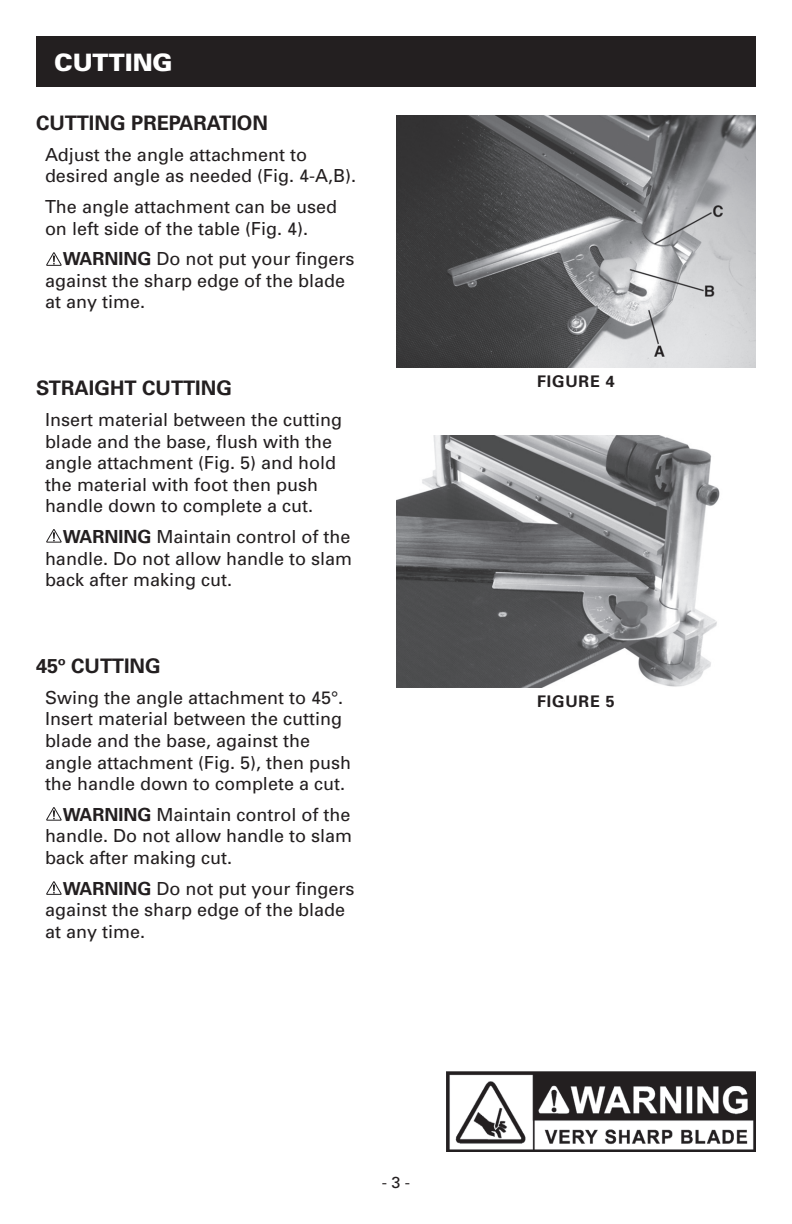
<style>
.page{position:relative;width:792px;height:1224px;background:#fff}
.page>*{position:absolute;margin:0;border:0;box-sizing:border-box;transform-origin:0 0}
.t1{font:900 24px "Univers";color:#fff}
.t2{font:700 20px "Univers";color:#231f20}
.t3{font:18px/21.6px "Univers";color:#231f20}
.t4{font:700 16px "Univers";letter-spacing:.05em;color:#231f20}
.t5{font:16px "Univers";color:#231f20}
.s1{font-weight:700}
</style>
<div class="page">
<div style="left:36px;top:36px;width:720px;height:50px;background:#231f20"></div>
<img style="left:396px;top:115px;width:360px;height:252px">
<img style="left:396px;top:435px;width:324px;height:252px">
<img style="left:446px;top:1072px;width:310px;height:80px">
<svg style="left:46px;top:881px;width:16px;height:14px"></svg>
<svg style="left:46px;top:807px;width:16px;height:14px"></svg>
<svg style="left:46px;top:529px;width:16px;height:14px"></svg>
<svg style="left:46px;top:252px;width:16px;height:14px"></svg>
<h1 class="t1" style="left:54px;top:47px;width:120px">CUTTING</h1>
<p class="t2" style="left:36px;top:111px;width:234px">CUTTING PREPARATION</p>
<p class="t3" style="left:45px;top:143px;width:313px">Adjust the angle attachment to desired angle as needed (Fig. 4-A,B).</p>
<p class="t3" style="left:45px;top:196px;width:294px">The angle attachment can be used on left side of the table (Fig. 4).</p>
<p class="t3" style="left:45px;top:248px;width:311px;text-indent:18px"><span class="s1">WARNING</span> Do not put your fingers against the sharp edge of the blade at any time.</p>
<p class="t2" style="left:36px;top:377px;width:197px">STRAIGHT CUTTING</p>
<p class="t3" style="left:45px;top:409px;width:299px">Insert material between the cutting blade and the base, flush with the angle attachment (Fig. 5) and hold the material with foot then push handle down to complete a cut.</p>
<p class="t3" style="left:45px;top:526px;width:309px;text-align:justify;text-indent:18px"><span class="s1">WARNING</span> Maintain control of the handle. Do not allow handle to slam back after making cut.</p>
<p class="t2" style="left:36px;top:654px;width:126px">45º CUTTING</p>
<p class="t3" style="left:45px;top:686px;width:308px">Swing the angle attachment to 45°.<br>Insert material between the cutting blade and the base, against the angle attachment (Fig. 5), then push the handle down to complete a cut.</p>
<p class="t3" style="left:45px;top:803px;width:309px;text-align:justify;text-indent:18px"><span class="s1">WARNING</span> Maintain control of the handle. Do not allow handle to slam back after making cut.</p>
<p class="t3" style="left:45px;top:877px;width:311px;text-indent:18px"><span class="s1">WARNING</span> Do not put your fingers against the sharp edge of the blade at any time.</p>
<p class="t5" style="left:382px;top:1172px;width:30px">- 3 -</p>
<p class="t4" style="left:537px;top:372px;width:79px">FIGURE 4</p>
<p class="t4" style="left:537px;top:692px;width:79px">FIGURE 5</p>
</div>
